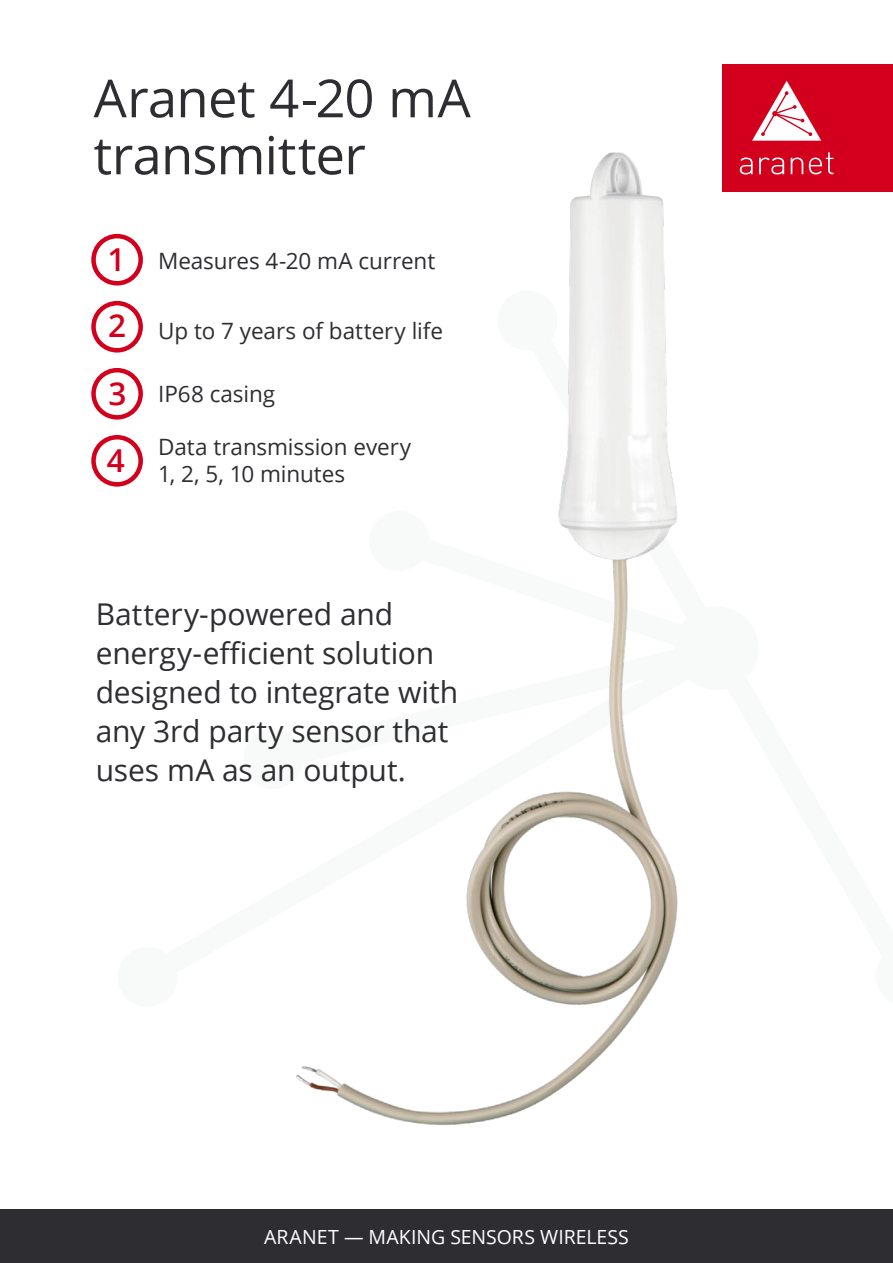
<style>
.page{position:relative;width:893px;height:1263px;background:#fff}
.page>*{position:absolute;margin:0;border:0;box-sizing:border-box;transform-origin:0 0}
.t1{font:52.5px/57px "Open Sans";letter-spacing:-.015em;color:#2e2d31}
.t2{font:600 31.65px/66.8px "Open Sans";color:#d2001c;text-align:justify}
.t3{font:30px/39px "Open Sans";letter-spacing:-.005em;color:#2e2d31}
.t4{font:22.5px/27px "Open Sans";letter-spacing:-.005em;color:#2e2d31}
.t5{font:19.5px "Open Sans";letter-spacing:.005em;color:#fff}
</style>
<div class="page">
<img style="left:242px;top:64px;width:608px;height:1146px">
<div style="left:0;top:1210px;width:893px;height:53px;background:#2e2d31"></div>
<div style="left:723px;top:64px;width:170px;height:127px;background:#d2001c"></div>
<svg style="left:740px;top:158px;width:13px;height:16px"></svg>
<svg style="left:759px;top:158px;width:25px;height:16px"></svg>
<svg style="left:791px;top:158px;width:12px;height:16px"></svg>
<svg style="left:809px;top:152px;width:24px;height:22px"></svg>
<svg style="left:752px;top:81px;width:69px;height:60px"></svg>
<div style="left:91px;top:234px;width:52px;height:51px;border:4px solid #d2001c;border-radius:50%"></div>
<div style="left:91px;top:301px;width:52px;height:52px;border:4px solid #d2001c;border-radius:50%"></div>
<div style="left:91px;top:368px;width:52px;height:52px;border:4px solid #d2001c;border-radius:50%"></div>
<div style="left:91px;top:435px;width:52px;height:52px;border:4px solid #d2001c;border-radius:50%"></div>
<h1 class="t1" style="left:94px;top:68px;width:379px">Aranet 4-20 mA transmitter</h1>
<p class="t2" style="left:107px;top:226px;width:21px">1<br>2<br>3<br>4</p>
<p class="t4" style="left:158px;top:247px;width:279px">Measures 4-20 mA current</p>
<p class="t4" style="left:158px;top:316px;width:286px">Up to 7 years of battery life</p>
<p class="t4" style="left:158px;top:380px;width:118px">IP68 casing</p>
<p class="t4" style="left:158px;top:433px;width:255px">Data transmission every<br>1, 2, 5, 10 minutes</p>
<p class="t3" style="left:96px;top:594px;width:364px">Battery-powered and energy-efficient solution designed to integrate with any 3rd party sensor that uses mA as an output.</p>
<p class="t5" style="left:264px;top:1223px;width:366px">ARANET — MAKING SENSORS WIRELESS</p>
</div>
